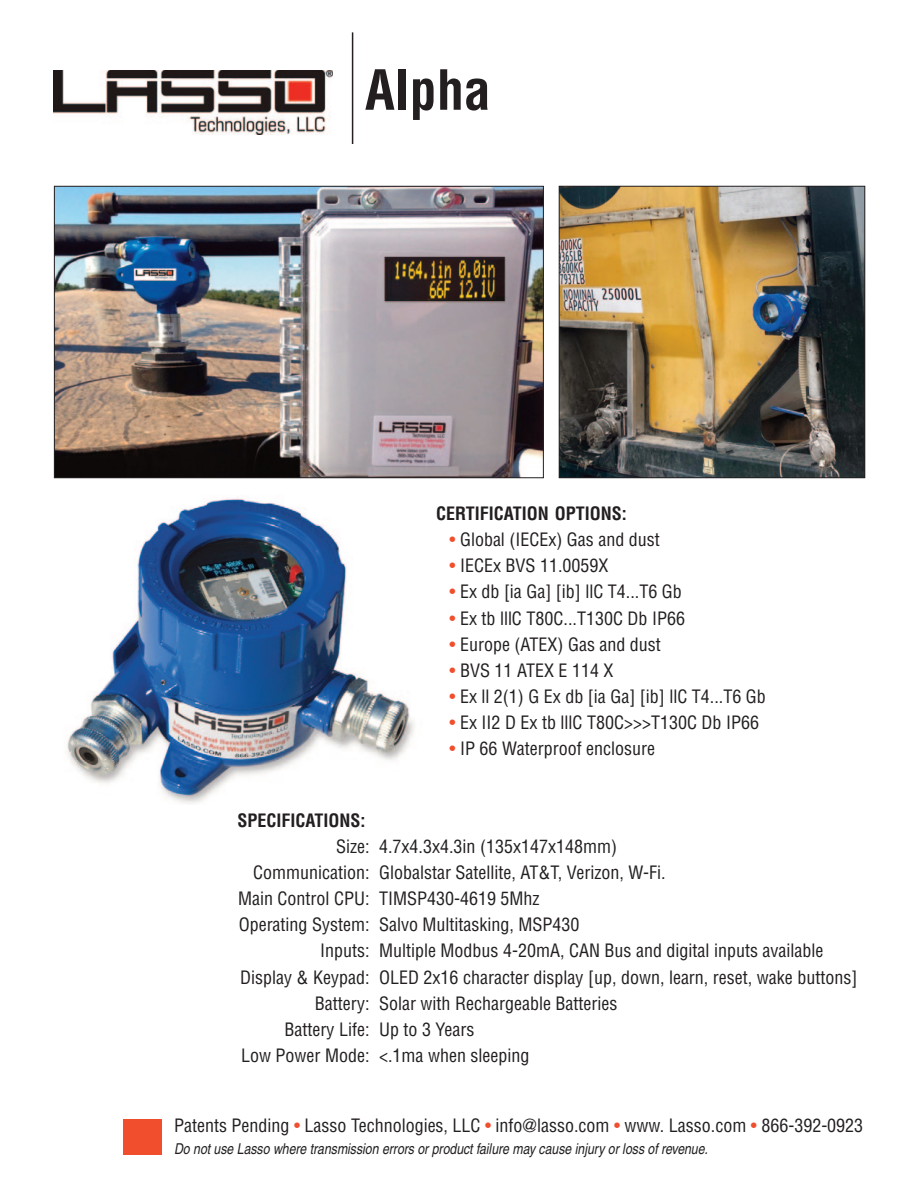
<style>
.page{position:relative;width:918px;height:1188px;background:#fff}
.page>*{position:absolute;margin:0;border:0;box-sizing:border-box;transform-origin:0 0}
.t1{font:700 condensed 54px "Helvetica";color:#231f20}
.t2{font:condensed 18px "Helvetica";color:#231f20}
.t3{font:700 condensed 18px "Helvetica";color:#231f20}
.t4{font:italic 15px "Helvetica";color:#231f20;scale:.82 1}
.s1{color:#f04e2c}
</style>
<div class="page">
<img style="left:54px;top:70px;width:279px;height:64px">
<hr style="left:352px;top:32px;width:1px;height:112px;background:#231f20">
<img style="left:66px;top:498px;width:348px;height:306px">
<div style="left:123px;top:1119px;width:38px;height:36px;background:#f04e2c"></div>
<img style="left:56px;top:188px;width:486px;height:288px">
<div style="left:54px;top:186px;width:490px;height:292px;border:1px solid #231f20"></div>
<img style="left:561px;top:188px;width:302px;height:288px">
<div style="left:559px;top:186px;width:306px;height:292px;border:1px solid #231f20"></div>
<p class="t1" style="left:365px;top:69px;width:128px">Alpha</p>
<p class="t3" style="left:436px;top:507px;width:192px">CERTIFICATION OPTIONS:</p>
<p class="t2" style="left:450px;top:533px;width:212px"><span class="s1">•</span> Global (IECEx) Gas and dust</p>
<p class="t2" style="left:450px;top:559px;width:161px"><span class="s1">•</span> IECEx BVS 11.0059X</p>
<p class="t2" style="left:450px;top:585px;width:234px"><span class="s1">•</span> Ex db [ia Ga] [ib] llC T4...T6 Gb</p>
<p class="t2" style="left:450px;top:611px;width:237px"><span class="s1">•</span> Ex tb lllC T80C...T130C Db IP66</p>
<p class="t2" style="left:450px;top:637px;width:213px"><span class="s1">•</span> Europe (ATEX) Gas and dust</p>
<p class="t2" style="left:450px;top:663px;width:166px"><span class="s1">•</span> BVS 11 ATEX E 114 X</p>
<p class="t2" style="left:450px;top:689px;width:318px"><span class="s1">•</span> Ex ll 2(1) G Ex db [ia Ga] [ib] llC T4...T6 Gb</p>
<p class="t2" style="left:450px;top:715px;width:311px"><span class="s1">•</span> Ex II2 D Ex tb lllC T80C&gt;&gt;&gt;T130C Db IP66</p>
<p class="t2" style="left:450px;top:742px;width:207px"><span class="s1">•</span> IP 66 Waterproof enclosure</p>
<p class="t3" style="left:237px;top:813px;width:130px">SPECIFICATIONS:</p>
<p class="t2" style="left:336px;top:840px;width:282px">Size: 4.7x4.3x4.3in (135x147x148mm)</p>
<p class="t2" style="left:253px;top:866px;width:414px">Communication: Globalstar Satellite, AT&amp;T, Verizon, W-Fi.</p>
<p class="t2" style="left:238px;top:892px;width:303px">Main Control CPU: TIMSP430-4619 5Mhz</p>
<p class="t2" style="left:239px;top:918px;width:342px">Operating System: Salvo Multitasking, MSP430</p>
<p class="t2" style="left:320px;top:944px;width:505px">Inputs: Multiple Modbus 4-20mA, CAN Bus and digital inputs available</p>
<p class="t2" style="left:240px;top:970px;width:619px">Display &amp; Keypad: OLED 2x16 character display [up, down, learn, reset, wake buttons]</p>
<p class="t2" style="left:315px;top:996px;width:304px">Battery: Solar with Rechargeable Batteries</p>
<p class="t2" style="left:284px;top:1022px;width:192px">Battery Life: Up to 3 Years</p>
<p class="t2" style="left:241px;top:1048px;width:290px">Low Power Mode: &lt;.1ma when sleeping</p>
<p class="t2" style="left:174px;top:1119px;width:691px">Patents Pending <span class="s1">•</span> Lasso Technologies, LLC <span class="s1">•</span> info@lasso.com <span class="s1">•</span> www. Lasso.com <span class="s1">•</span> 866-392-0923</p>
<p class="t4" style="left:174px;top:1144px;width:655px">Do not use Lasso where transmission errors or product failure may cause injury or loss of revenue.</p>
</div>
